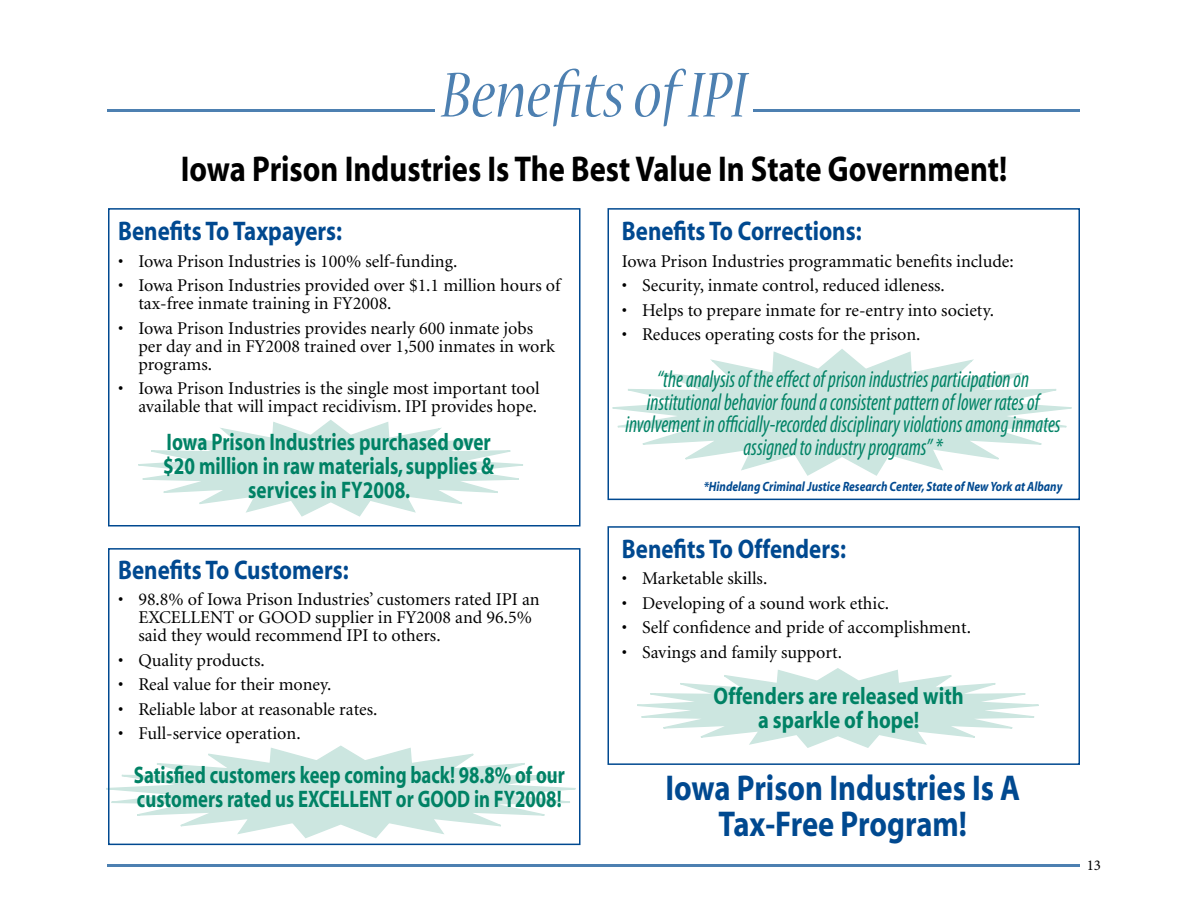
<style>
.page{position:relative;width:1188px;height:918px;background:#fff}
.page>*{position:absolute;margin:0;border:0;box-sizing:border-box;transform-origin:0 0}
.t1{font:italic 72px "Nueva Std";color:#4d80b1;scale:.85 1}
.t2{font:700 36px "Myriad";color:#000;scale:.85 1}
.t3{font:700 36px/36px "Myriad";color:#004990;text-align:center;scale:.85 1}
.t4{font:700 27px "Myriad";color:#004990;scale:.85 1}
.t5{font:italic condensed 24px/22.5px "Myriad Pro";color:#008265;text-align:center;scale:.85 1}
.t6{font:700 24px/24px "Myriad";color:#008265;text-align:center;scale:.8 1}
.t7{font:700 24px/24px "Myriad";color:#008265;scale:.78 1}
.t8{font:700 24px/24px "Myriad";color:#008265;text-align:center;scale:.85 1}
.t9{font:18px/18px "Minion";color:#000}
.t10{font:15px "Minion Pro";color:#000}
.t11{font:italic 700 13.5px "Myriad";color:#004990;scale:.85 1}
</style>
<div class="page">
<hr style="left:108px;top:865px;width:972px;height:2px;background:#4d80b1">
<hr style="left:108px;top:109px;width:972px;height:2px;background:#4d80b1">
<svg style="left:637px;top:668px;width:402px;height:80px"></svg>
<div style="left:608px;top:526px;width:472px;height:239px;border:2px solid #004990"></div>
<svg style="left:106px;top:745px;width:475px;height:95px"></svg>
<div style="left:108px;top:548px;width:472px;height:297px;border:2px solid #004990"></div>
<svg style="left:607px;top:348px;width:465px;height:129px"></svg>
<div style="left:608px;top:208px;width:472px;height:292px;border:2px solid #004990"></div>
<svg style="left:138px;top:420px;width:385px;height:97px"></svg>
<div style="left:108px;top:208px;width:472px;height:318px;border:2px solid #004990"></div>
<div style="left:435px;top:56px;width:318px;height:73px;background:#fff"></div>
<p class="t1" style="left:441px;top:63px;width:361px">Benefits of IPI</p>
<p class="t2" style="left:181px;top:150px;width:974px">Iowa Prison Industries Is The Best Value In State Government!</p>
<p class="t4" style="left:118px;top:217px;width:265px">Benefits To Taxpayers:</p>
<p class="t9" style="left:118px;top:253px;width:341px">• Iowa Prison Industries is 100% self-funding.</p>
<p class="t9" style="left:138px;top:277px;width:424px;text-indent:-20px">• Iowa Prison Industries provided over $1.1 million hours of tax-free inmate training in FY2008.</p>
<p class="t9" style="left:138px;top:319px;width:418px;text-indent:-20px">• Iowa Prison Industries provides nearly 600 inmate jobs per day and in FY2008 trained over 1,500 inmates in work programs.</p>
<p class="t9" style="left:118px;top:380px;width:423px;text-align:right">• Iowa Prison Industries is the single most important tool available that will impact recidivism. IPI provides hope.</p>
<p class="t6" style="left:163px;top:431px;width:415px">Iowa Prison Industries purchased over $20 million in raw materials, supplies &amp; services in FY2008.</p>
<p class="t4" style="left:118px;top:556px;width:273px">Benefits To Customers:</p>
<p class="t9" style="left:138px;top:591px;width:403px;text-indent:-20px">• 98.8% of Iowa Prison Industries’ customers rated IPI an<br>EXCELLENT or GOOD supplier in FY2008 and 96.5% said they would recommend IPI to others.</p>
<p class="t9" style="left:118px;top:652px;width:148px">• Quality products.</p>
<p class="t9" style="left:118px;top:676px;width:215px">• Real value for their money.</p>
<p class="t9" style="left:118px;top:701px;width:261px">• Reliable labor at reasonable rates.</p>
<p class="t9" style="left:118px;top:725px;width:184px">• Full-service operation.</p>
<p class="t7" style="left:134px;top:763px;width:554px">Satisfied customers keep coming back! 98.8% of our customers rated us EXCELLENT or GOOD in FY2008!</p>
<p class="t4" style="left:622px;top:217px;width:284px">Benefits To Corrections:</p>
<p class="t9" style="left:622px;top:253px;width:393px">Iowa Prison Industries programmatic benefits include:</p>
<p class="t9" style="left:622px;top:277px;width:325px">• Security, inmate control, reduced idleness.</p>
<p class="t9" style="left:622px;top:301px;width:374px">• Helps to prepare inmate for re-entry into society.</p>
<p class="t9" style="left:622px;top:326px;width:300px">• Reduces operating costs for the prison.</p>
<p class="t5" style="left:625px;top:368px;width:514px">“the analysis of the effect of prison industries participation on institutional behavior found a consistent pattern of lower rates of involvement in officially-recorded disciplinary violations among inmates assigned to industry programs” *</p>
<p class="t11" style="left:704px;top:480px;width:423px">*Hindelang Criminal Justice Research Center, State of New York at Albany</p>
<p class="t4" style="left:622px;top:535px;width:265px">Benefits To Offenders:</p>
<p class="t9" style="left:622px;top:570px;width:147px">• Marketable skills.</p>
<p class="t9" style="left:622px;top:595px;width:269px">• Developing of a sound work ethic.</p>
<p class="t9" style="left:622px;top:619px;width:351px">• Self confidence and pride of accomplishment.</p>
<p class="t9" style="left:622px;top:644px;width:222px">• Savings and family support.</p>
<p class="t8" style="left:714px;top:685px;width:296px">Offenders are released with a sparkle of hope!</p>
<p class="t3" style="left:665px;top:771px;width:419px">Iowa Prison Industries Is A<br>Tax-Free Program!</p>
<p class="t10" style="left:1087px;top:855px;width:16px">13</p>
</div>
